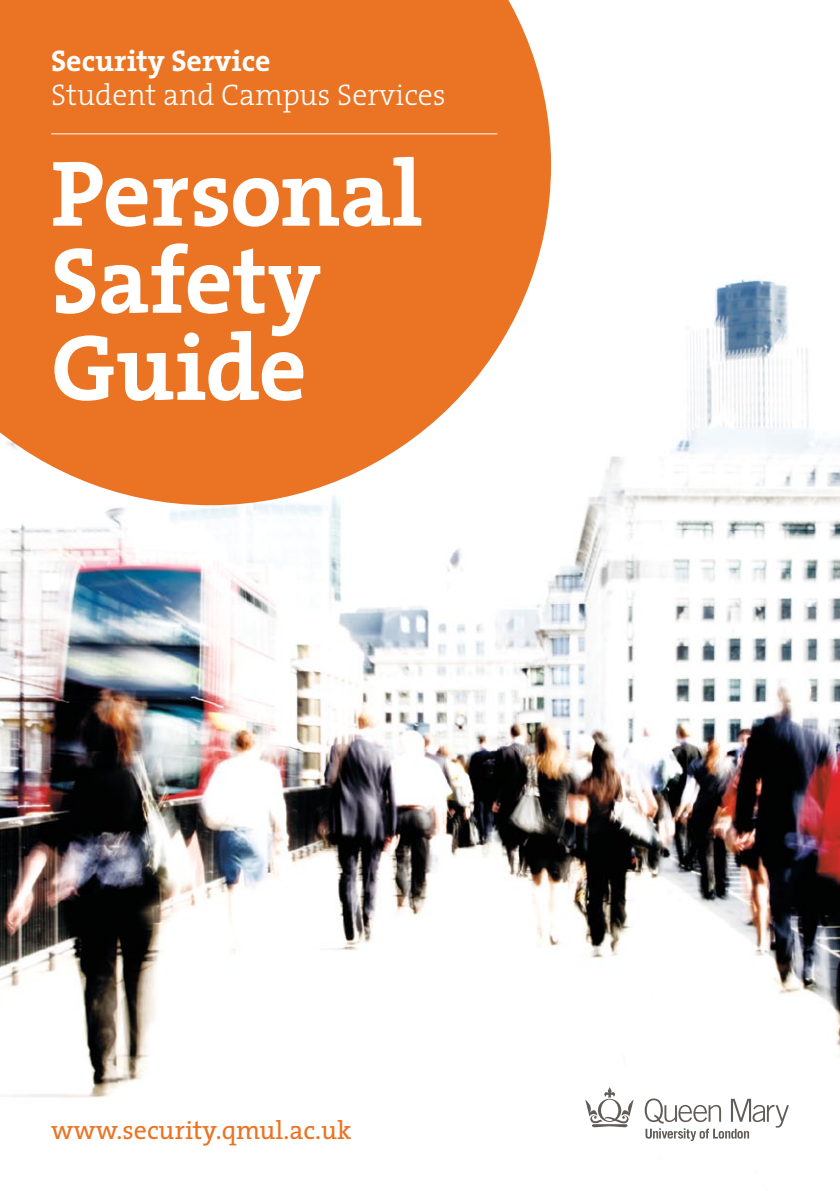
<style>
.page{position:relative;width:840px;height:1191px;background:#fff}
.page>*{position:absolute;margin:0;border:0;box-sizing:border-box;transform-origin:0 0}
.t1{font:700 94px/87px "The Serif";letter-spacing:-.005em;color:#fff}
.t2{font:300 30px "The Serif";color:#fff}
.t3{font:700 30px "The Serif";color:#fff}
.t4{font:26px "The Serif";color:#ea7424}
</style>
<div class="page">
<img style="left:0;top:279px;width:839px;height:863px">
<svg style="left:0;top:0;width:550px;height:505px;background:#ec833b"></svg>
<svg style="left:644px;top:1098px;width:144px;height:43px"></svg>
<svg style="left:585px;top:1087px;width:48px;height:40px"></svg>
<hr style="left:51px;top:133px;width:446px;height:1px;background:#fff">
<p class="t3" style="left:51px;top:35px;width:221px">Security Service</p>
<p class="t2" style="left:51px;top:70px;width:396px">Student and Campus Services</p>
<h1 class="t1" style="left:51px;top:148px;width:373px">Personal<br>Safety<br>Guide</h1>
<p class="t4" style="left:51px;top:1108px;width:302px">www.security.qmul.ac.uk</p>
</div>
